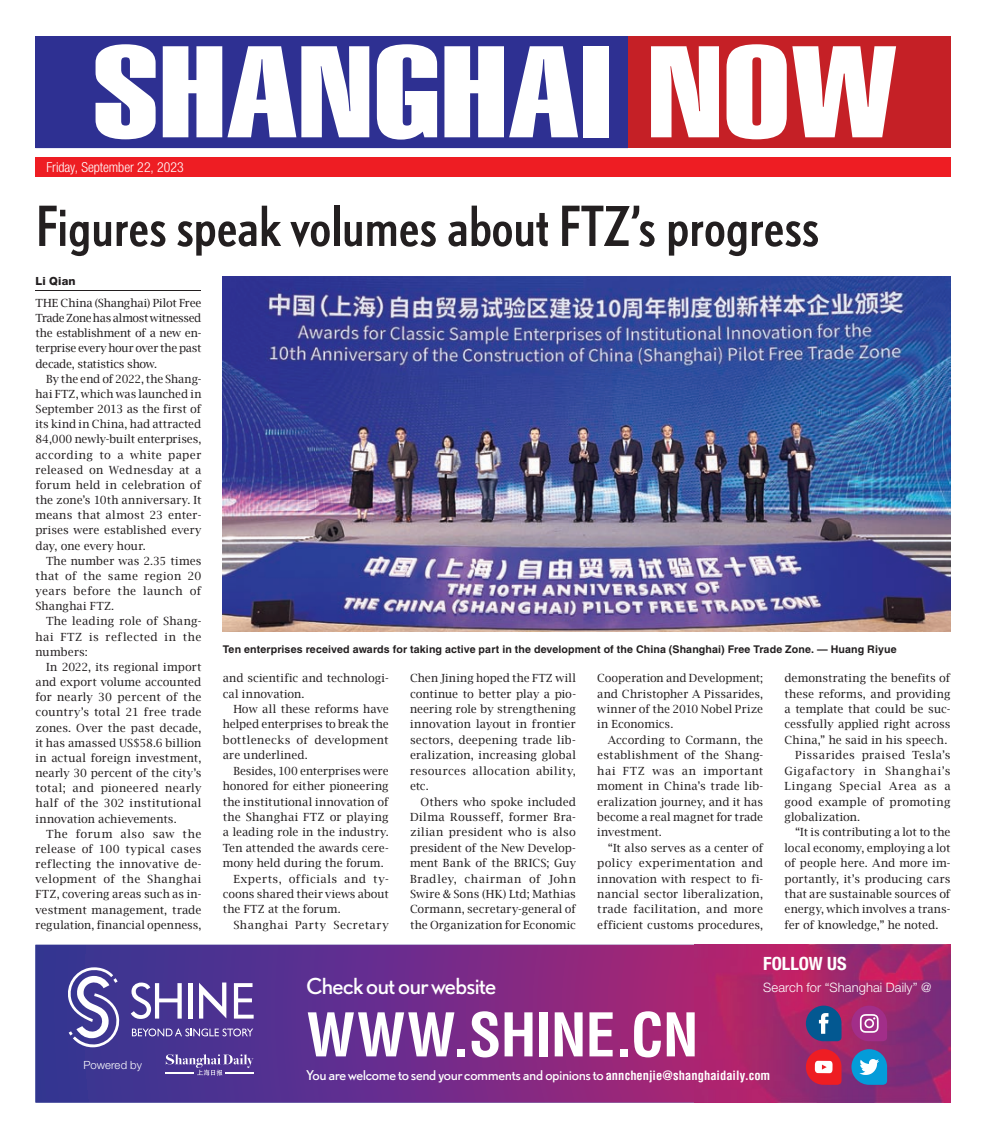
<style>
.page{position:relative;width:986px;height:1138px;background:#fff}
.page>*{position:absolute;margin:0;border:0;box-sizing:border-box;transform-origin:0 0}
.t1{font:126.38px "Swiss 911 BT Extra Compressed";color:#fff;scale:1.42 1}
.t2{font:700 condensed 58.75px "Helvetica LT Std";letter-spacing:-.015em;color:#fff}
.t3{font:condensed 51.25px "DTL Nobel T";letter-spacing:-.02em;color:#231f20}
.t4{font:20.62px "DTL Nobel T";letter-spacing:-.04em;color:#fff}
.t5{font:700 condensed 18.25px "Helvetica Neue LT Std";color:#fff}
.t6{font:300 condensed 13.75px "Helvetica Neue LT Std";letter-spacing:-.005em;color:#fff}
.t7{font:13.38px "Arial Narrow";color:#fff}
.t8{font:300 13px "Helvetica Neue LT Std";letter-spacing:.005em;color:#fff}
.t9{font:12.5px "DTL Nobel T";letter-spacing:-.03em;color:#fff}
.t10{font:11.25px/15.1px "Lucida Bright";letter-spacing:.01em;color:#231f20;text-align:justify}
.t11{font:11.25px "Lucida Bright";letter-spacing:-.01em;color:#231f20}
.t12{font:11.25px "Lucida Bright";letter-spacing:.05em;color:#231f20}
.t13{font:11.25px "Lucida Bright";letter-spacing:.035em;color:#231f20}
.t14{font:11.25px "Lucida Bright";letter-spacing:.06em;color:#231f20}
.t15{font:11.25px "Lucida Bright";letter-spacing:.055em;color:#231f20}
.t16{font:300 11.25px "Helvetica Neue LT Std";color:#fff}
.t17{font:800 11.25px "Helvetica Neue LT Std";letter-spacing:.015em;color:#231f20}
.t18{font:700 10.62px "Helvetica LT Std";letter-spacing:.01em;color:#231f20}
.s1{font-family:"Helvetica LT Std";font-weight:700;font-stretch:condensed}
</style>
<div class="page">
<div style="left:627px;top:36px;width:323px;height:112px;background:#c52026"></div>
<div style="left:35px;top:36px;width:592px;height:112px;background:#2e3092"></div>
<div style="left:35px;top:157px;width:915px;height:20px;background:#ee1d23"></div>
<svg style="left:35px;top:944px;width:659px;height:158px;background:#6e2e89"></svg>
<img style="left:694px;top:944px;width:256px;height:158px">
<svg style="left:132px;top:1028px;width:121px;height:8px"></svg>
<svg style="left:131px;top:982px;width:51px;height:36px"></svg>
<hr style="left:188px;top:983px;width:4px;height:35px;background:#fff">
<svg style="left:199px;top:982px;width:27px;height:36px"></svg>
<svg style="left:234px;top:983px;width:19px;height:35px"></svg>
<svg style="left:65px;top:967px;width:56px;height:80px"></svg>
<svg style="left:166px;top:1054px;width:87px;height:21px;background:#705ca7"></svg>
<hr style="left:225px;top:1072px;width:28px;height:2px;background:#fff">
<hr style="left:166px;top:1072px;width:28px;height:2px;background:#fff">
<svg style="left:805px;top:1005px;width:36px;height:36px"></svg>
<svg style="left:851px;top:1049px;width:35px;height:35px"></svg>
<svg style="left:851px;top:1005px;width:35px;height:36px"></svg>
<svg style="left:805px;top:1049px;width:36px;height:35px"></svg>
<hr style="left:35px;top:290px;width:166px;height:1px;background:#231f20">
<img style="left:223px;top:276px;width:727px;height:355px">
<h1 class="t1" style="left:93px;top:21px;width:569px">SHANGHAI NOW</h1>
<p class="t7" style="left:45px;top:154px;width:127px">Friday, December 1, 2017</p>
<p class="t6" style="left:46px;top:159px;width:139px">Friday, September 22, 2023</p>
<h3 class="t3" style="left:35px;top:190px;width:785px">Figures speak volumes about FTZ’s progress</h3>
<p class="t17" style="left:35px;top:274px;width:42px">Li Qian</p>
<p class="t10" style="left:35px;top:295px;width:167px">The China (Shanghai) Pilot Free Trade Zone has almost witnessed the establishment of a new en&shy;terprise every hour over the past decade, statistics show.</p>
<p class="t10" style="left:35px;top:371px;width:167px;text-indent:11px">By the end of 2022, the Shang&shy;hai FTZ, which was launched in September 2013 as the first of its kind in China, had attracted 84,000 newly-built enterprises, according to a white paper released on Wednesday at a forum held in celebration of the zone’s 10th anniversary. It means that almost 23 enter&shy;prises were established every day, one every hour.</p>
<p class="t10" style="left:35px;top:553px;width:167px;text-indent:11px">The number was 2.35 times that of the same region 20 years before the launch of Shanghai FTZ.</p>
<p class="t10" style="left:35px;top:613px;width:167px;text-indent:11px">The leading role of Shang&shy;hai FTZ is reflected in the numbers:</p>
<p class="t10" style="left:35px;top:659px;width:167px;text-indent:11px">In 2022, its regional import and export volume accounted for nearly 30 percent of the country’s total 21 free trade zones. Over the past decade, it has amassed US$58.6 billion in actual foreign investment, nearly 30 percent of the city’s total; and pioneered nearly half of the 302 institutional innovation achievements.</p>
<p class="t10" style="left:35px;top:826px;width:167px;text-indent:11px">The forum also saw the release of 100 typical cases reflecting the innovative de&shy;velopment of the Shanghai FTZ, covering areas such as in&shy;vestment management, trade regulation, financial openness,</p>
<p class="t18" style="left:223px;top:642px;width:675px">Ten enterprises received awards for taking active part in the development of the China (Shanghai) Free Trade Zone. — Huang Riyue</p>
<p class="t10" style="left:223px;top:670px;width:167px">and scientific and technologi&shy;cal innovation.</p>
<p class="t10" style="left:223px;top:701px;width:167px;text-indent:11px">how all these reforms have helped enterprises to break the bottlenecks of development are underlined.</p>
<p class="t11" style="left:233px;top:764px;width:157px">Besides, 100 enterprises were</p>
<p class="t10" style="left:223px;top:778px;width:167px">honored for either pioneering</p>
<p class="t10" style="left:223px;top:794px;width:167px">the institutional innovation of</p>
<p class="t10" style="left:223px;top:809px;width:167px">the Shanghai FTZ or playing</p>
<p class="t10" style="left:223px;top:824px;width:167px">a leading role in the industry.</p>
<p class="t10" style="left:223px;top:840px;width:167px">Ten attended the awards cere-</p>
<p class="t10" style="left:223px;top:855px;width:162px">mony held during the forum.</p>
<p class="t12" style="left:233px;top:872px;width:157px">experts, officials and ty-</p>
<p class="t10" style="left:223px;top:886px;width:167px">coons shared their views about</p>
<p class="t10" style="left:223px;top:901px;width:119px">the FTZ at the forum.</p>
<p class="t15" style="left:233px;top:918px;width:157px">Shanghai Party Secretary</p>
<p class="t10" style="left:784px;top:670px;width:167px">demonstrating the benefits of</p>
<p class="t10" style="left:784px;top:686px;width:167px">these reforms, and providing</p>
<p class="t10" style="left:784px;top:701px;width:167px">a template that could be suc-</p>
<p class="t10" style="left:784px;top:717px;width:167px">cessfully applied right across</p>
<p class="t10" style="left:784px;top:732px;width:164px">China,” he said in his speech.</p>
<p class="t13" style="left:794px;top:748px;width:157px">Pissarides praised Tesla’s</p>
<p class="t14" style="left:784px;top:764px;width:167px">Gigafactory in Shanghai’s</p>
<p class="t12" style="left:784px;top:779px;width:167px">Lingang Special Area as a</p>
<p class="t10" style="left:784px;top:794px;width:167px">good example of promoting</p>
<p class="t10" style="left:784px;top:809px;width:77px">globalization.</p>
<p class="t10" style="left:794px;top:824px;width:157px">“It is contributing a lot to the</p>
<p class="t10" style="left:784px;top:840px;width:167px">local economy, employing a lot</p>
<p class="t10" style="left:784px;top:855px;width:167px">of people here. And more im-</p>
<p class="t10" style="left:784px;top:871px;width:167px">portantly, it’s producing cars</p>
<p class="t10" style="left:784px;top:886px;width:167px">that are sustainable sources of</p>
<p class="t10" style="left:784px;top:901px;width:167px">energy, which involves a trans-</p>
<p class="t11" style="left:784px;top:918px;width:155px">fer of knowledge,” he noted.</p>
<p class="t10" style="left:410px;top:670px;width:167px">Chen Jining hoped the FTZ will continue to better play a pio&shy;neering role by strengthening innovation layout in frontier sectors, deepening trade lib&shy;eralization, increasing global resources allocation ability, etc.</p>
<p class="t10" style="left:410px;top:793px;width:167px;text-indent:11px">Others who spoke included Dilma Rousseff, former Bra&shy;zilian president who is also president of the New Develop&shy;ment Bank of the BRICS; Guy Bradley, chairman of John Swire &amp; Sons (hK) Ltd; Mathias Cormann, secretary-general of the Organization for economic</p>
<p class="t10" style="left:597px;top:670px;width:167px">Cooperation and Development; and Christopher A Pissarides, winner of the 2010 Nobel Prize in economics.</p>
<p class="t10" style="left:597px;top:732px;width:167px;text-indent:11px">According to Cormann, the establishment of the Shang&shy;hai FTZ was an important moment in China’s trade lib&shy;eralization journey, and it has become a real magnet for trade investment.</p>
<p class="t10" style="left:597px;top:840px;width:167px;text-indent:11px">“It also serves as a center of policy experimentation and innovation with respect to fi&shy;nancial sector liberalization, trade facilitation, and more efficient customs procedures,</p>
<p class="t16" style="left:83px;top:1058px;width:60px">Powered by</p>
<h3 class="t4" style="left:306px;top:971px;width:191px">Check out our website</h3>
<h2 class="t2" style="left:306px;top:998px;width:393px">www.shine.cn</h2>
<h3 class="t5" style="left:763px;top:952px;width:85px">FOLLOW US</h3>
<p class="t8" style="left:763px;top:979px;width:170px">Search for “Shanghai Daily” @</p>
<p class="t9" style="left:306px;top:1066px;width:465px">You are welcome to send your comments and opinions to <span class="s1">annchenjie@shanghaidaily.com</span></p>
</div>
